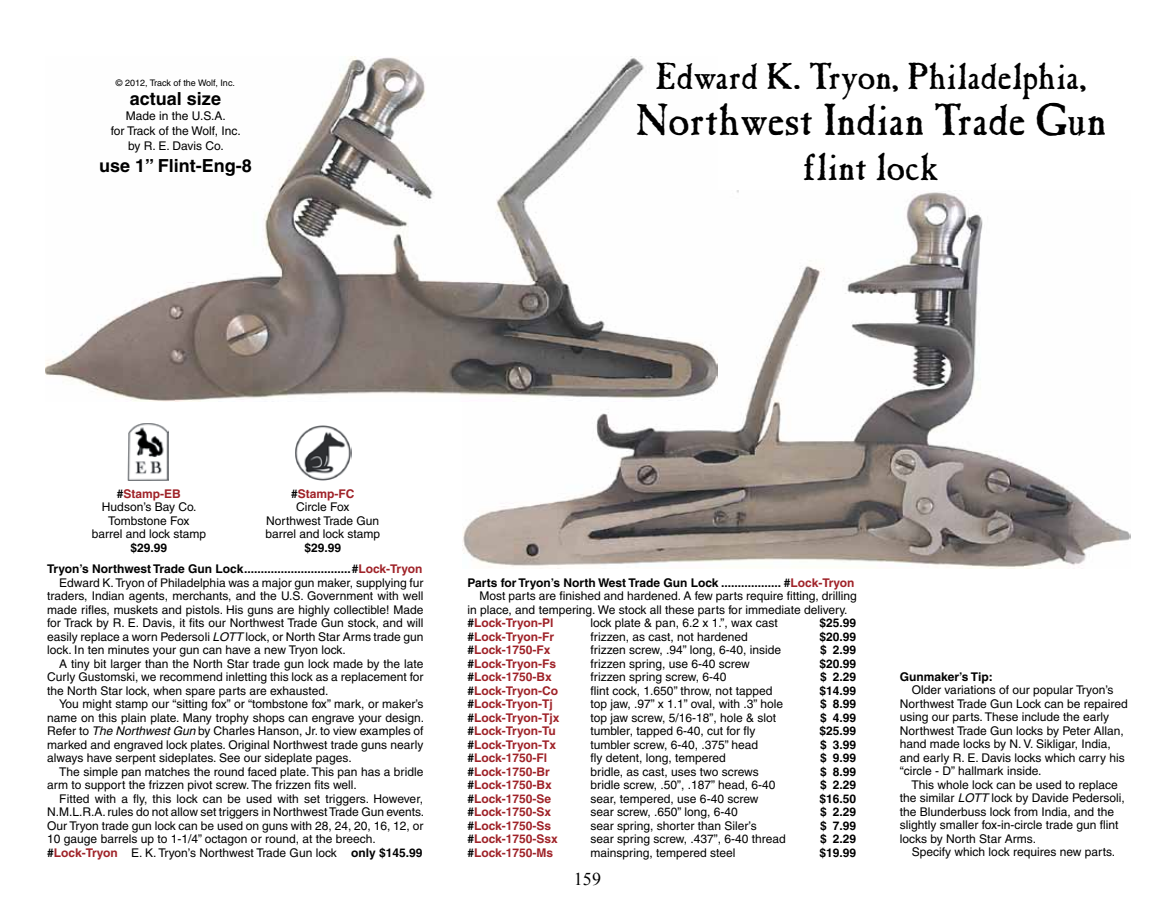
<style>
.page{position:relative;width:1175px;height:918px;background:#fff}
.page>*{position:absolute;margin:0;border:0;box-sizing:border-box;transform-origin:0 0}
.t1{font:45px "Caslon Antique";color:#000}
.t2{font:39px "Caslon Antique";color:#000}
.t3{font:37.5px "Caslon Antique";color:#000}
.t4{font:700 18px "Helvetica";color:#000}
.t5{font:18px "Times New Roman";color:#000}
.t6{font:12px/13.5px "Helvetica";color:#000;text-align:center}
.t7{font:700 12px "Helvetica";color:#000}
.t8{font:700 12px "Helvetica";color:#9f2228}
.t9{font:9px "Helvetica";color:#000}
.s1{font-weight:700}
.s2{font-weight:700;color:#9f2228}
.s3{color:#9f2228}
.s4{font-style:italic}
.s5{color:#000}
</style>
<div class="page">
<img style="left:462px;top:190px;width:668px;height:378px">
<img style="left:46px;top:56px;width:671px;height:345px">
<img style="left:128px;top:423px;width:41px;height:58px">
<img style="left:295px;top:425px;width:57px;height:56px">
<p class="t9" style="left:116px;top:78px;width:120px">© 2012, Track of the Wolf, Inc.</p>
<h3 class="t4" style="left:130px;top:88px;width:93px">actual size</h3>
<p class="t6" style="left:111px;top:109px;width:132px;line-height:15px">Made in the U.S.A.<br>for Track of the Wolf, Inc. by R. E. Davis Co.</p>
<h3 class="t4" style="left:99px;top:155px;width:154px">use 1” Flint-Eng-8</h3>
<h3 class="t3" style="left:655px;top:54px;width:433px">Edward K. Tryon, Philadelphia,</h3>
<h1 class="t1" style="left:635px;top:93px;width:472px">Northwest Indian Trade Gun</h1>
<h2 class="t2" style="left:803px;top:144px;width:137px">flint lock</h2>
<p class="t6" style="left:92px;top:487px;width:116px"><span class="s1">#</span><span class="s2">Stamp-EB<br></span>Hudson’s Bay Co.<br>Tombstone Fox barrel and lock stamp</p>
<p class="t7" style="left:131px;top:540px;width:38px">$29.99</p>
<p class="t6" style="left:265px;top:487px;width:116px"><span class="s1">#</span><span class="s2">Stamp-FC<br></span>Circle Fox<br>Northwest Trade Gun barrel and lock stamp</p>
<p class="t7" style="left:304px;top:540px;width:38px">$29.99</p>
<p class="t7" style="left:47px;top:562px;width:376px">Tryon’s Northwest Trade Gun Lock................................#<span class="s3">Lock-Tryon</span></p>
<p class="t6" style="left:59px;top:576px;width:366px">Edward K. Tryon of Philadelphia was a major gun maker, supplying fur</p>
<p class="t6" style="left:47px;top:589px;width:378px">traders, Indian agents, merchants, and the U.S. Government with well</p>
<p class="t6" style="left:47px;top:603px;width:378px">made rifles, muskets and pistols. His guns are highly collectible! Made</p>
<p class="t6" style="left:47px;top:616px;width:378px">for Track by R. E. Davis, it fits our Northwest Trade Gun stock, and will</p>
<p class="t6" style="left:47px;top:630px;width:378px">easily replace a worn Pedersoli <span class="s4">LOTT</span> lock, or North Star Arms trade gun</p>
<p class="t6" style="left:47px;top:643px;width:300px">lock. In ten minutes your gun can have a new Tryon lock.</p>
<p class="t6" style="left:59px;top:657px;width:366px">A tiny bit larger than the North Star trade gun lock made by the late</p>
<p class="t6" style="left:47px;top:670px;width:378px">Curly Gustomski, we recommend inletting this lock as a replacement for</p>
<p class="t6" style="left:47px;top:684px;width:283px">the North Star lock, when spare parts are exhausted.</p>
<p class="t6" style="left:59px;top:697px;width:366px">You might stamp our “sitting fox” or “tombstone fox” mark, or maker’s</p>
<p class="t6" style="left:47px;top:711px;width:378px">name on this plain plate. Many trophy shops can engrave your design.</p>
<p class="t6" style="left:47px;top:724px;width:378px">Refer to <span class="s4">The Northwest Gun</span> by Charles Hanson, Jr. to view examples of</p>
<p class="t6" style="left:47px;top:738px;width:378px">marked and engraved lock plates. Original Northwest trade guns nearly</p>
<p class="t6" style="left:47px;top:751px;width:306px">always have serpent sideplates. See our sideplate pages.</p>
<p class="t6" style="left:59px;top:765px;width:366px">The simple pan matches the round faced plate. This pan has a bridle</p>
<p class="t6" style="left:47px;top:778px;width:311px">arm to support the frizzen pivot screw. The frizzen fits well.</p>
<p class="t6" style="left:59px;top:792px;width:365px">Fitted with a fly, this lock can be used with set triggers. However,</p>
<p class="t6" style="left:47px;top:805px;width:378px">N.M.L.R.A. rules do not allow set triggers in Northwest Trade Gun events.</p>
<p class="t6" style="left:47px;top:819px;width:378px">Our Tryon trade gun lock can be used on guns with 28, 24, 20, 16, 12, or</p>
<p class="t6" style="left:47px;top:832px;width:330px">10 gauge barrels up to 1-1/4” octagon or round, at the breech.</p>
<p class="t6" style="left:47px;top:846px;width:376px"><span class="s1">#</span><span class="s2">Lock-Tryon</span> E. K. Tryon’s Northwest Trade Gun lock <span class="s1">only $145.99</span></p>
<p class="t7" style="left:467px;top:575px;width:388px">Parts for Tryon’s North West Trade Gun Lock .................. #<span class="s3">Lock-Tryon</span></p>
<p class="t6" style="left:479px;top:589px;width:379px">Most parts are finished and hardened. A few parts require fitting, drilling</p>
<p class="t6" style="left:467px;top:603px;width:381px">in place, and tempering. We stock all these parts for immediate delivery.</p>
<p class="t8" style="left:467px;top:616px;width:87px"><span class="s5">#</span>Lock-Tryon-Pl</p>
<p class="t6" style="left:590px;top:616px;width:189px">lock plate &amp; pan, 6.2 x 1.”, wax cast</p>
<p class="t7" style="left:819px;top:616px;width:38px">$25.99</p>
<p class="t8" style="left:467px;top:629px;width:88px"><span class="s5">#</span>Lock-Tryon-Fr</p>
<p class="t6" style="left:590px;top:630px;width:159px">frizzen, as cast, not hardened</p>
<p class="t7" style="left:819px;top:629px;width:38px">$20.99</p>
<p class="t8" style="left:467px;top:643px;width:85px"><span class="s5">#</span>Lock-1750-Fx</p>
<p class="t6" style="left:590px;top:643px;width:192px">frizzen screw, .94” long, 6-40, inside</p>
<p class="t7" style="left:820px;top:643px;width:38px">$ 2.99</p>
<p class="t8" style="left:467px;top:656px;width:90px"><span class="s5">#</span>Lock-Tryon-Fs</p>
<p class="t6" style="left:590px;top:657px;width:161px">frizzen spring, use 6-40 screw</p>
<p class="t7" style="left:819px;top:656px;width:38px">$20.99</p>
<p class="t8" style="left:467px;top:670px;width:86px"><span class="s5">#</span>Lock-1750-Bx</p>
<p class="t6" style="left:590px;top:670px;width:137px">frizzen spring screw, 6-40</p>
<p class="t7" style="left:820px;top:670px;width:38px">$ 2.29</p>
<p class="t8" style="left:467px;top:683px;width:92px"><span class="s5">#</span>Lock-Tryon-Co</p>
<p class="t6" style="left:590px;top:684px;width:183px">flint cock, 1.650” throw, not tapped</p>
<p class="t7" style="left:819px;top:683px;width:38px">$14.99</p>
<p class="t8" style="left:467px;top:697px;width:87px"><span class="s5">#</span>Lock-Tryon-Tj</p>
<p class="t6" style="left:590px;top:697px;width:194px">top jaw, .97” x 1.1” oval, with .3” hole</p>
<p class="t7" style="left:820px;top:697px;width:38px">$ 8.99</p>
<p class="t8" style="left:467px;top:710px;width:93px"><span class="s5">#</span>Lock-Tryon-Tjx</p>
<p class="t6" style="left:590px;top:711px;width:187px">top jaw screw, 5/16-18”, hole &amp; slot</p>
<p class="t7" style="left:820px;top:710px;width:38px">$ 4.99</p>
<p class="t8" style="left:467px;top:724px;width:90px"><span class="s5">#</span>Lock-Tryon-Tu</p>
<p class="t6" style="left:590px;top:724px;width:166px">tumbler, tapped 6-40, cut for fly</p>
<p class="t7" style="left:819px;top:724px;width:38px">$25.99</p>
<p class="t8" style="left:467px;top:737px;width:90px"><span class="s5">#</span>Lock-Tryon-Tx</p>
<p class="t6" style="left:590px;top:738px;width:169px">tumbler screw, 6-40, .375” head</p>
<p class="t7" style="left:820px;top:737px;width:38px">$ 3.99</p>
<p class="t8" style="left:467px;top:751px;width:81px"><span class="s5">#</span>Lock-1750-Fl</p>
<p class="t6" style="left:590px;top:751px;width:137px">fly detent, long, tempered</p>
<p class="t7" style="left:820px;top:751px;width:38px">$ 9.99</p>
<p class="t8" style="left:467px;top:764px;width:84px"><span class="s5">#</span>Lock-1750-Br</p>
<p class="t6" style="left:590px;top:765px;width:170px">bridle, as cast, uses two screws</p>
<p class="t7" style="left:820px;top:764px;width:38px">$ 8.99</p>
<p class="t8" style="left:467px;top:778px;width:86px"><span class="s5">#</span>Lock-1750-Bx</p>
<p class="t6" style="left:590px;top:778px;width:186px">bridle screw, .50”, .187” head, 6-40</p>
<p class="t7" style="left:820px;top:778px;width:38px">$ 2.29</p>
<p class="t8" style="left:467px;top:791px;width:85px"><span class="s5">#</span>Lock-1750-Se</p>
<p class="t6" style="left:590px;top:792px;width:169px">sear, tempered, use 6-40 screw</p>
<p class="t7" style="left:819px;top:791px;width:38px">$16.50</p>
<p class="t8" style="left:467px;top:805px;width:85px"><span class="s5">#</span>Lock-1750-Sx</p>
<p class="t6" style="left:590px;top:805px;width:149px">sear screw, .650” long, 6-40</p>
<p class="t7" style="left:820px;top:805px;width:38px">$ 2.29</p>
<p class="t8" style="left:467px;top:818px;width:85px"><span class="s5">#</span>Lock-1750-Ss</p>
<p class="t6" style="left:590px;top:819px;width:168px">sear spring, shorter than Siler’s</p>
<p class="t7" style="left:820px;top:818px;width:38px">$ 7.99</p>
<p class="t8" style="left:467px;top:832px;width:92px"><span class="s5">#</span>Lock-1750-Ssx</p>
<p class="t6" style="left:590px;top:832px;width:197px">sear spring screw, .437”, 6-40 thread</p>
<p class="t7" style="left:820px;top:832px;width:38px">$ 2.29</p>
<p class="t8" style="left:467px;top:845px;width:87px"><span class="s5">#</span>Lock-1750-Ms</p>
<p class="t6" style="left:590px;top:846px;width:146px">mainspring, tempered steel</p>
<p class="t7" style="left:819px;top:845px;width:38px">$19.99</p>
<h3 class="t5" style="left:574px;top:867px;width:28px">159</h3>
<p class="t7" style="left:900px;top:669px;width:94px">Gunmaker’s Tip:</p>
<p class="t6" style="left:900px;top:684px;width:229px;text-align:left;text-indent:12px">Older variations of our popular Tryon’s Northwest Trade Gun Lock can be repaired using our parts. These include the early Northwest Trade Gun locks by Peter Allan, hand made locks by N. V. Sikligar, India, and early R. E. Davis locks which carry his “circle - D” hallmark inside.</p>
<p class="t6" style="left:900px;top:778px;width:226px;text-align:left;text-indent:11px">This whole lock can be used to replace the similar <span class="s4">LOTT</span> lock by Davide Pedersoli, the Blunderbuss lock from India, and the slightly smaller fox-in-circle trade gun flint locks by North Star Arms.</p>
<p class="t6" style="left:912px;top:846px;width:205px">Specify which lock requires new parts.</p>
</div>
